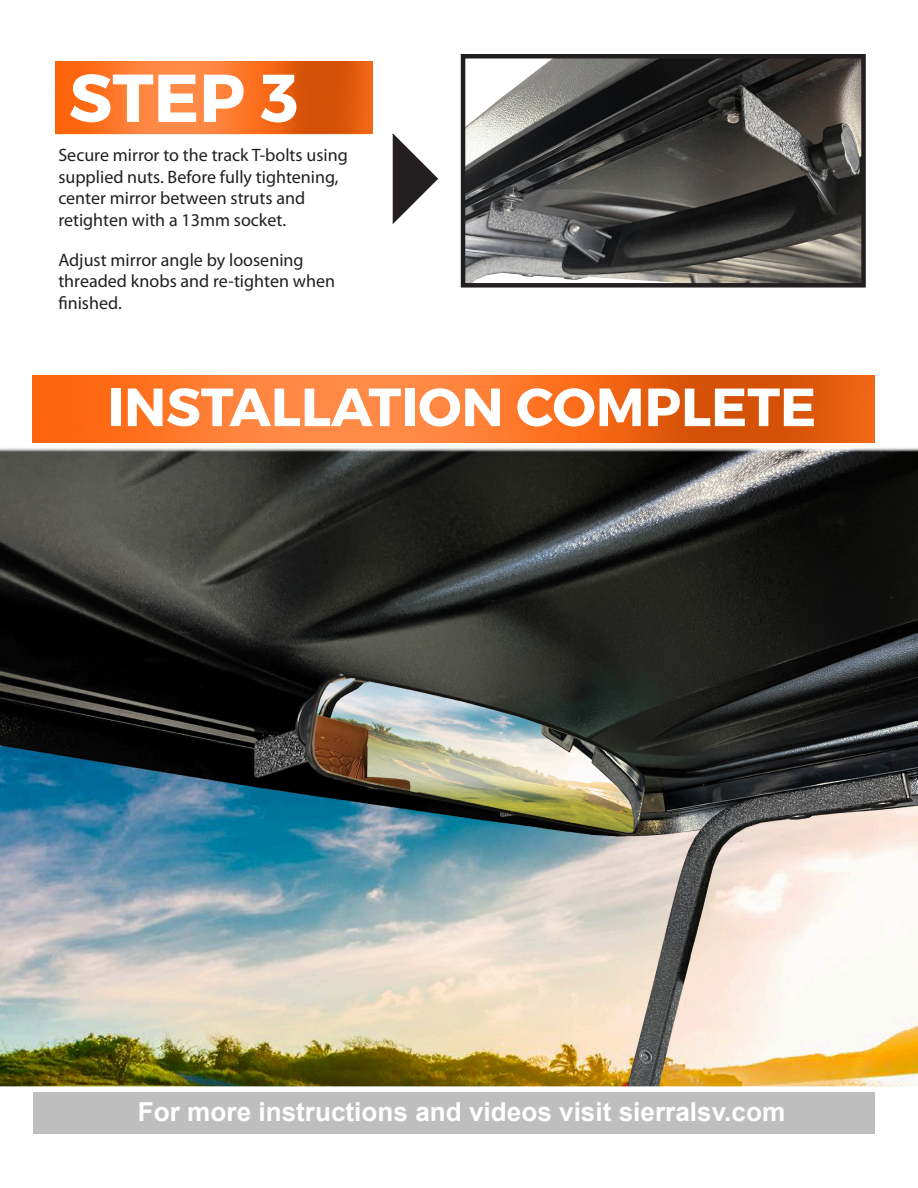
<style>
.page{position:relative;width:918px;height:1188px;background:#fff}
.page>*{position:absolute;margin:0;border:0;box-sizing:border-box;transform-origin:0 0}
.t1{font:700 67.5px "Montserrat";color:#fff}
.t2{font:700 53.7px "Montserrat";color:#fff}
.t3{font:700 26.1px "Arial";color:#fff}
.t4{font:18px/21.6px "Myriad Pro";color:#231f20}
</style>
<div class="page">
<img style="left:55px;top:62px;width:317px;height:72px">
<svg style="left:392px;top:133px;width:46px;height:91px"></svg>
<img style="left:33px;top:376px;width:842px;height:66px">
<img style="left:466px;top:59px;width:395px;height:224px">
<div style="left:461px;top:54px;width:405px;height:234px;border:4px solid #231f20"></div>
<img style="left:0;top:448px;width:918px;height:638px">
<div style="left:33px;top:1092px;width:842px;height:42px;background:#bfbebe"></div>
<p class="t1" style="left:69px;top:56px;width:231px">STEP 3</p>
<p class="t4" style="left:58px;top:144px;width:291px">Secure mirror to the track T-bolts using supplied nuts. Before fully tightening, center mirror between struts and retighten with a 13mm socket.</p>
<p class="t4" style="left:58px;top:248px;width:278px">Adjust mirror angle by loosening threaded knobs and re-tighten when finished.</p>
<p class="t1" style="left:69px;top:340px;width:236px">STEP 4</p>
<p class="t2" style="left:107px;top:374px;width:711px">INSTALLATION COMPLETE</p>
<p class="t3" style="left:138px;top:1094px;width:649px">For more instructions and videos visit sierralsv.com</p>
</div>
